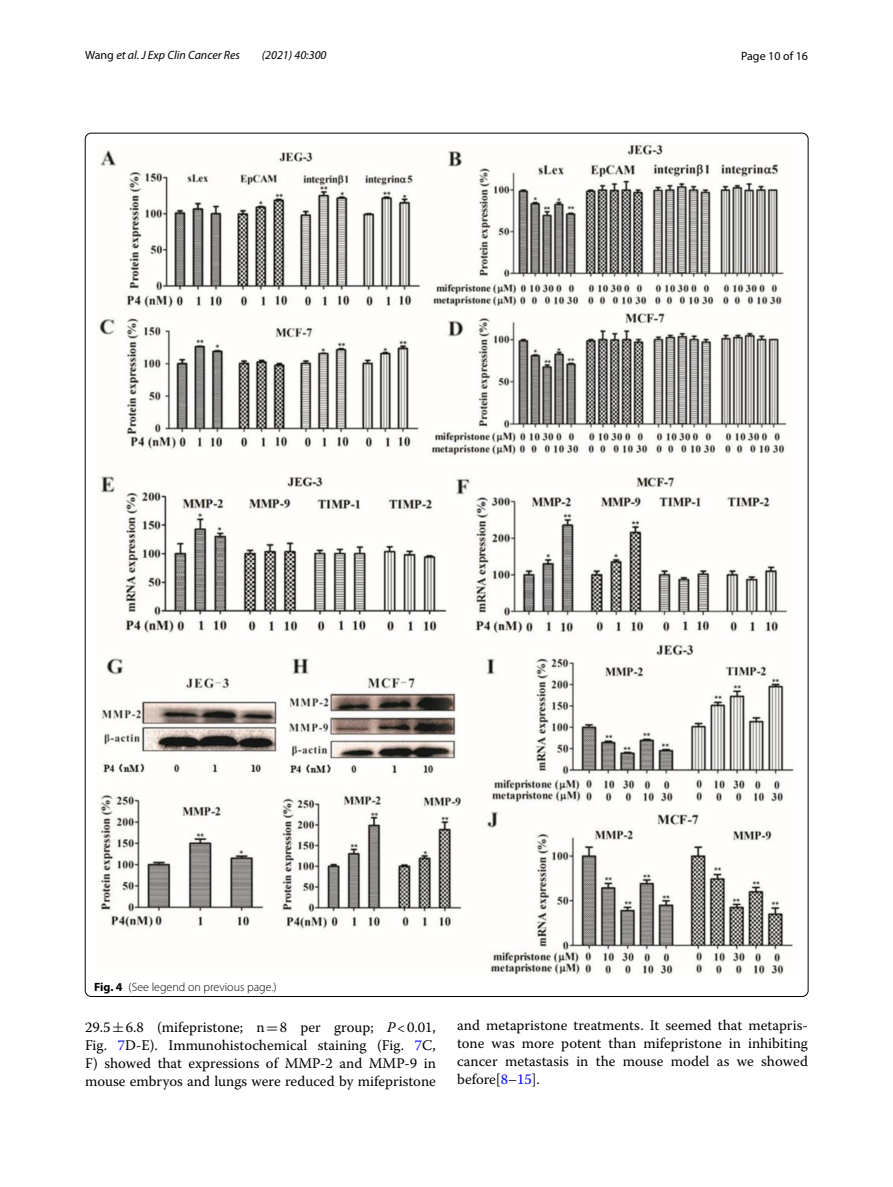
<style>
.page{position:relative;width:893px;height:1187px;background:#fff}
.page>*{position:absolute;margin:0;border:0;box-sizing:border-box;transform-origin:0 0}
.t1{font:14.7px/18px "Warnock Pro";color:#000;text-align:justify}
.t2{font:italic 12px "Myriad Pro";color:#000}
.t3{font:300 12px "Myriad Pro";color:#000}
.t4{font:12px "Myriad Pro";color:#000}
.s1{font-style:normal}
.s2{font-weight:700}
.s3{font-family:"MTSY"}
.s4{font-style:italic}
.s5{color:#00f}
</style>
<div class="page">
<img style="left:98px;top:144px;width:696px;height:831px">
<p class="t2" style="left:85px;top:48px;width:156px"><span class="s1">Wang</span> et al. J Exp Clin Cancer Res</p>
<p class="t2" style="left:262px;top:48px;width:66px">(2021) 40:300</p>
<p class="t4" style="left:741px;top:48px;width:68px">Page 10 of 16</p>
<p class="t3" style="left:94px;top:979px;width:184px"><span class="s2">Fig. 4</span> (See legend on previous page.)</p>
<p class="t1" style="left:85px;top:1018px;width:352px">29.5<span class="s3">±</span>6.8 (mifepristone; n<span class="s3">=</span>8 per group; <span class="s4">P</span>&lt;0.01, Fig. <span class="s5">7</span>D-E). Immunohistochemical staining (Fig. <span class="s5">7</span>C, F) showed that expressions of MMP-2 and MMP-9 in mouse embryos and lungs were reduced by mifepristone</p>
<p class="t1" style="left:457px;top:1016px;width:352px">and metapristone treatments. It seemed that metapris&shy;tone was more potent than mifepristone in inhibiting cancer metastasis in the mouse model as we showed before[<span class="s5">8</span>–<span class="s5">15</span>].</p>
</div>
